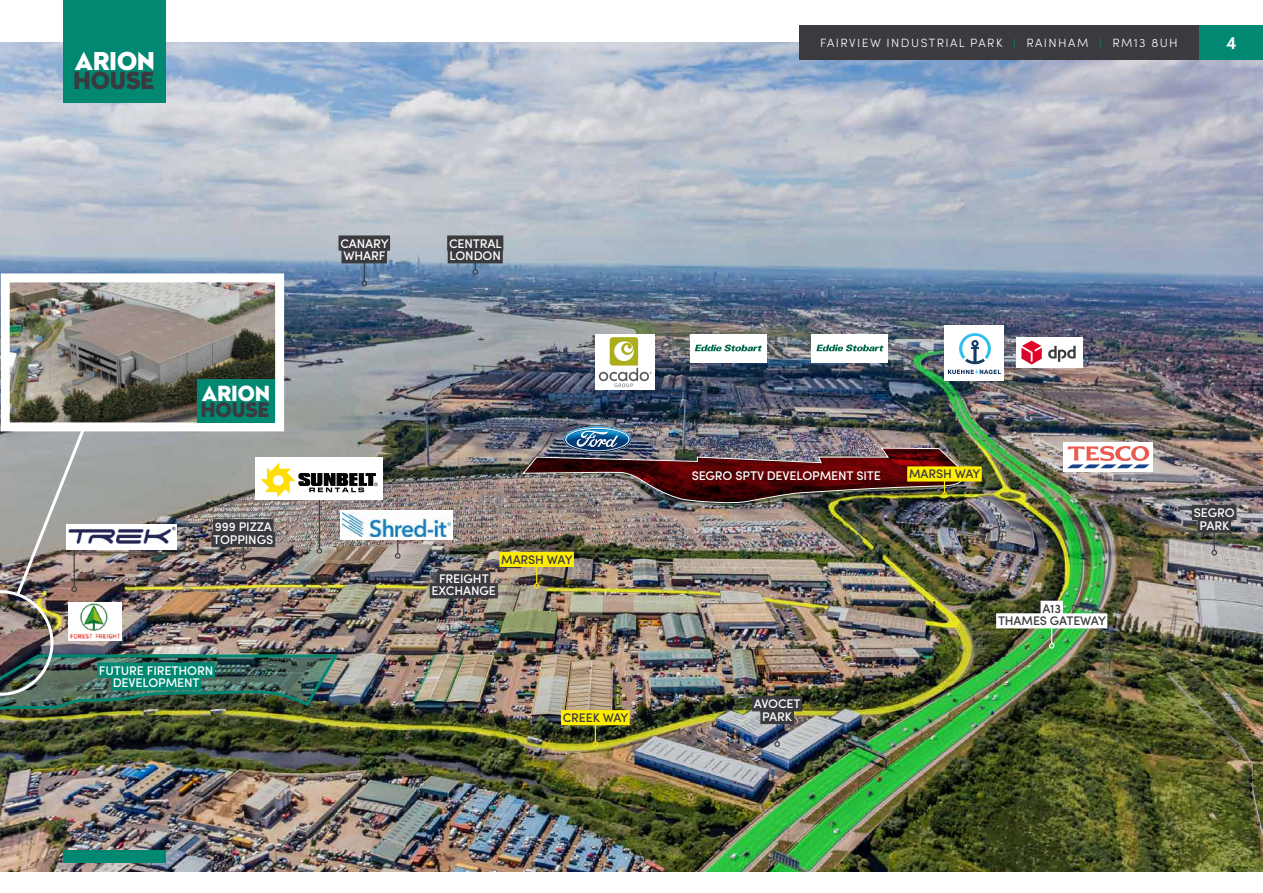
<style>
.page{position:relative;width:1263px;height:893px;background:#fff}
.page>*{position:absolute;margin:0;border:0;box-sizing:border-box;transform-origin:0 0}
.t1{font:900 24.45px "Radikal";letter-spacing:-.01em;color:#fff}
.t2{font:900 23.55px "Radikal";letter-spacing:-.01em;color:#3a3a3f}
.t3{font:900 20.85px "Radikal";letter-spacing:-.01em;color:#fff}
.t4{font:900 19.95px "Radikal";letter-spacing:-.01em;color:#3a3a3f}
.t5{font:600 18px "Sofia Pro";color:#fff}
.t6{font:500 12.6px/12.8px "Sofia Pro";letter-spacing:-.01em;color:#fff;text-align:center}
.t7{font:500 12.45px/12.6px "Sofia Pro";letter-spacing:-.01em;color:#3a3a3f;text-align:center}
.t8{font:300 12px "Sofia Pro";letter-spacing:.12em;color:#fff}
.s1{color:#008872}
</style>
<div class="page">
<img style="left:0;top:43px;width:1263px;height:829px">
<hr style="left:364px;top:249px;width:1px;height:32px;background:#3a3a3f">
<svg style="left:361px;top:281px;width:6px;height:5px"></svg>
<hr style="left:1214px;top:518px;width:1px;height:32px;background:#3a3a3f">
<svg style="left:1211px;top:550px;width:6px;height:6px"></svg>
<hr style="left:776px;top:710px;width:2px;height:32px;background:#3a3a3f">
<svg style="left:774px;top:741px;width:6px;height:6px"></svg>
<svg style="left:472px;top:263px;width:6px;height:12px"></svg>
<div style="left:339px;top:235px;width:51px;height:16px;background:#3a3a3f"></div>
<div style="left:341px;top:248px;width:46px;height:15px;background:#3a3a3f"></div>
<div style="left:1192px;top:505px;width:44px;height:15px;background:#3a3a3f"></div>
<div style="left:1197px;top:517px;width:34px;height:16px;background:#3a3a3f"></div>
<div style="left:752px;top:696px;width:50px;height:15px;background:#3a3a3f"></div>
<div style="left:760px;top:709px;width:34px;height:15px;background:#3a3a3f"></div>
<div style="left:447px;top:235px;width:56px;height:16px;background:#3a3a3f"></div>
<div style="left:448px;top:248px;width:55px;height:15px;background:#3a3a3f"></div>
<hr style="left:463px;top:584px;width:1px;height:32px;background:#3a3a3f">
<svg style="left:461px;top:616px;width:5px;height:5px"></svg>
<div style="left:437px;top:570px;width:53px;height:16px;background:#3a3a3f"></div>
<div style="left:430px;top:583px;width:68px;height:15px;background:#3a3a3f"></div>
<svg style="left:395px;top:539px;width:6px;height:20px"></svg>
<svg style="left:378px;top:510px;width:75px;height:29px"></svg>
<img style="left:378px;top:513px;width:72px;height:23px">
<div style="left:256px;top:457px;width:127px;height:43px;background:#fff"></div>
<img style="left:0;top:409px;width:378px;height:303px">
<img style="left:11px;top:283px;width:263px;height:138px">
<div style="left:1px;top:273px;width:283px;height:158px;border:9px solid #fff"></div>
<svg style="left:563px;top:426px;width:68px;height:27px"></svg>
<div style="left:64px;top:0;width:102px;height:102px;background:#008872"></div>
<div style="left:64px;top:850px;width:102px;height:13px;background:#008872"></div>
<div style="left:799px;top:26px;width:464px;height:34px;background:#3a3a3f"></div>
<div style="left:1199px;top:26px;width:64px;height:34px;background:#008872"></div>
<div style="left:1064px;top:442px;width:89px;height:30px;background:#fff"></div>
<svg style="left:1067px;top:446px;width:83px;height:22px"></svg>
<div style="left:595px;top:334px;width:60px;height:56px;background:#fff"></div>
<svg style="left:599px;top:337px;width:53px;height:50px"></svg>
<div style="left:944px;top:325px;width:60px;height:56px;background:#fff"></div>
<svg style="left:948px;top:333px;width:53px;height:41px"></svg>
<div style="left:812px;top:334px;width:76px;height:28px;background:#fff"></div>
<svg style="left:816px;top:345px;width:67px;height:6px"></svg>
<div style="left:690px;top:334px;width:76px;height:28px;background:#fff"></div>
<svg style="left:695px;top:345px;width:67px;height:6px"></svg>
<div style="left:1016px;top:338px;width:67px;height:30px;background:#fff"></div>
<svg style="left:1048px;top:346px;width:28px;height:16px"></svg>
<svg style="left:1021px;top:341px;width:21px;height:23px"></svg>
<svg style="left:1049px;top:628px;width:5px;height:21px"></svg>
<div style="left:1040px;top:601px;width:23px;height:15px;background:#fff"></div>
<div style="left:996px;top:613px;width:111px;height:15px;background:#fff"></div>
<svg style="left:534px;top:567px;width:5px;height:22px"></svg>
<svg style="left:592px;top:725px;width:6px;height:22px"></svg>
<img style="left:68px;top:602px;width:54px;height:38px">
<div style="left:499px;top:552px;width:75px;height:15px;background:#ffed00"></div>
<div style="left:561px;top:710px;width:69px;height:15px;background:#ffed00"></div>
<div style="left:197px;top:379px;width:78px;height:43px;background:#008872"></div>
<img style="left:523px;top:427px;width:443px;height:77px">
<div style="left:907px;top:466px;width:75px;height:15px;background:#ffed00"></div>
<h1 class="t1" style="left:75px;top:42px;width:82px">ARION</h1>
<h2 class="t2" style="left:73px;top:63px;width:83px">HOUSE</h2>
<h3 class="t3" style="left:202px;top:378px;width:70px">ARION</h3>
<h3 class="t4" style="left:201px;top:395px;width:70px">HOUSE</h3>
<p class="t6" style="left:213px;top:520px;width:61px;text-align:left">999 PIZZA<br>TOPPINGS</p>
<p class="t6" style="left:99px;top:663px;width:116px">FUTURE FIRETHORN<br>DEVELOPMENT</p>
<p class="t6" style="left:340px;top:236px;width:50px;text-align:left">CANARY<br>WHARF</p>
<p class="t6" style="left:449px;top:236px;width:54px;text-align:left">CENTRAL<br>LONDON</p>
<p class="t8" style="left:820px;top:34px;width:359px">FAIRVIEW INDUSTRIAL PARK <span class="s1">I</span> RAINHAM <span class="s1">I</span> RM13 8UH</p>
<h3 class="t5" style="left:1226px;top:29px;width:12px">4</h3>
<p class="t7" style="left:501px;top:552px;width:73px">MARSH WAY</p>
<p class="t6" style="left:431px;top:571px;width:66px">FREIGHT<br>EXCHANGE</p>
<p class="t7" style="left:563px;top:711px;width:67px">CREEK WAY</p>
<p class="t6" style="left:692px;top:469px;width:191px">SEGRO SPTV DEVELOPMENT SITE</p>
<p class="t7" style="left:909px;top:467px;width:73px">MARSH WAY</p>
<p class="t6" style="left:754px;top:696px;width:48px">AVOCET<br>PARK</p>
<p class="t7" style="left:998px;top:601px;width:109px">A13<br>THAMES GATEWAY</p>
<p class="t6" style="left:1194px;top:505px;width:42px">SEGRO<br>PARK</p>
</div>
